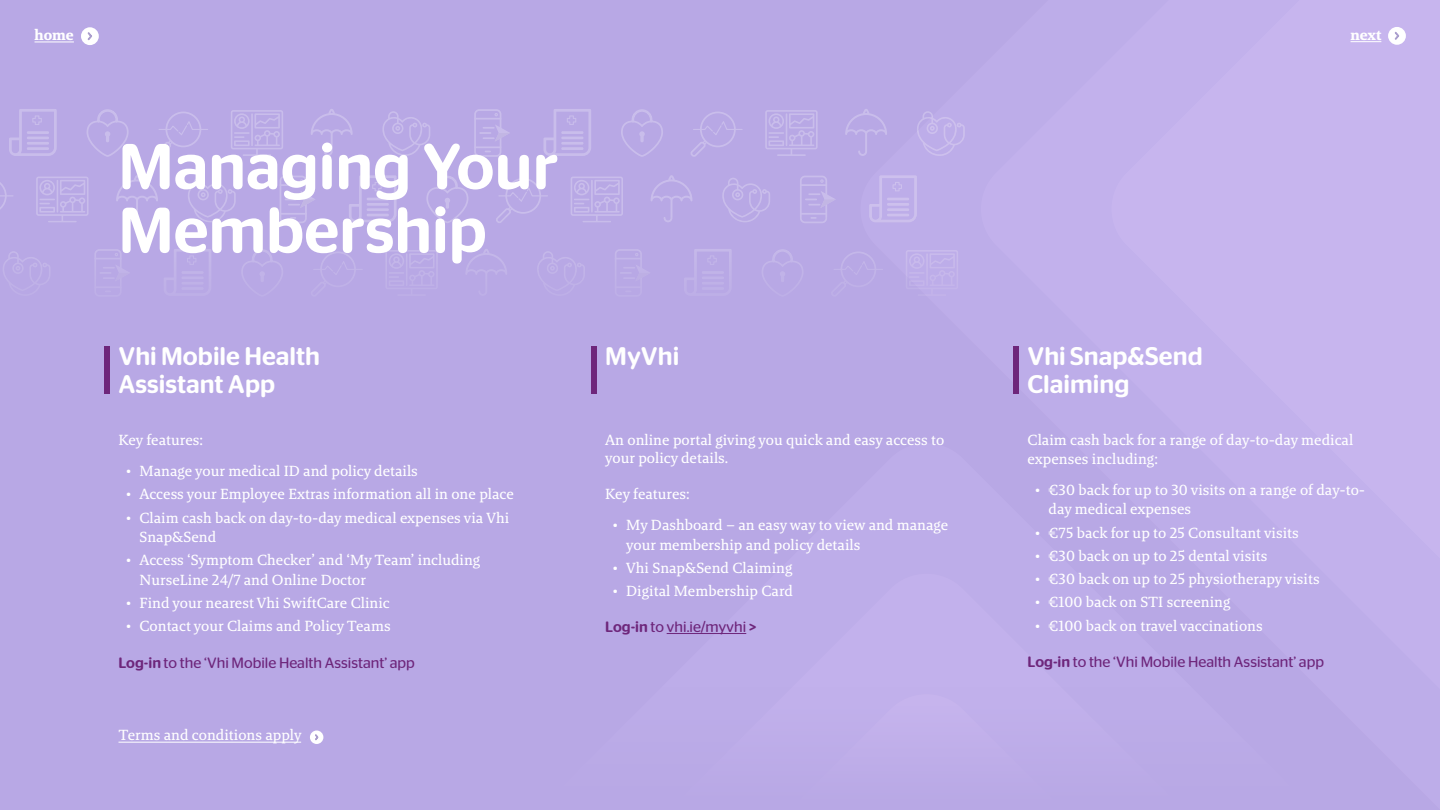
<style>
.page{position:relative;width:1440px;height:810px;background:#b8a8e5}
.page>*{position:absolute;margin:0;border:0;box-sizing:border-box;transform-origin:0 0}
.t1{font:500 64.5px/63.8px "Stag Sans Round";color:#fff}
.t2{font:500 25.5px/28.5px "Stag Sans Round";color:#fff}
.t3{font:15px/19.5px "Brando Text LF";color:#fff}
.t4{font:15px "Stag Sans Round";color:#6e267b}
.t5{font:15px "Brando Bold LF";color:#fff}
.s1{font-weight:500}
</style>
<div class="page">
<svg style="left:9px;top:109px;width:48px;height:47px"></svg>
<svg style="left:87px;top:109px;width:42px;height:48px"></svg>
<div style="left:166px;top:112px;width:35px;height:35px;border:2px solid #fff;border-radius:50%"></div>
<svg style="left:156px;top:119px;width:52px;height:38px"></svg>
<svg style="left:231px;top:110px;width:52px;height:46px"></svg>
<svg style="left:311px;top:109px;width:42px;height:47px"></svg>
<svg style="left:382px;top:111px;width:48px;height:45px"></svg>
<div style="left:474px;top:109px;width:27px;height:48px;border:2px solid #fff;border-radius:4px"></div>
<hr style="left:475px;top:146px;width:26px;height:2px;background:#fff">
<hr style="left:475px;top:118px;width:26px;height:2px;background:#fff">
<svg style="left:480px;top:124px;width:29px;height:18px"></svg>
<svg style="left:543px;top:109px;width:48px;height:47px"></svg>
<svg style="left:621px;top:109px;width:42px;height:48px"></svg>
<div style="left:700px;top:112px;width:36px;height:35px;border:2px solid #fff;border-radius:50%"></div>
<svg style="left:691px;top:119px;width:52px;height:38px"></svg>
<svg style="left:765px;top:110px;width:53px;height:46px"></svg>
<svg style="left:845px;top:117px;width:10px;height:18px"></svg>
<div style="left:800px;top:176px;width:27px;height:47px;border:2px solid #fff;border-radius:4px"></div>
<hr style="left:801px;top:213px;width:25px;height:2px;background:#fff">
<hr style="left:801px;top:184px;width:25px;height:2px;background:#fff">
<svg style="left:806px;top:191px;width:29px;height:17px"></svg>
<svg style="left:0;top:182px;width:13px;height:27px"></svg>
<svg style="left:36px;top:177px;width:53px;height:41px"></svg>
<svg style="left:116px;top:175px;width:42px;height:43px"></svg>
<svg style="left:188px;top:178px;width:48px;height:40px"></svg>
<div style="left:280px;top:176px;width:27px;height:47px;border:2px solid #fff;border-radius:4px"></div>
<hr style="left:280px;top:213px;width:26px;height:2px;background:#fff">
<hr style="left:280px;top:184px;width:26px;height:2px;background:#fff">
<svg style="left:285px;top:191px;width:30px;height:17px"></svg>
<svg style="left:349px;top:175px;width:48px;height:43px"></svg>
<svg style="left:426px;top:176px;width:42px;height:42px"></svg>
<div style="left:505px;top:178px;width:36px;height:36px;border:2px solid #fff;border-radius:50%"></div>
<svg style="left:497px;top:186px;width:51px;height:32px"></svg>
<svg style="left:571px;top:177px;width:52px;height:41px"></svg>
<svg style="left:651px;top:175px;width:41px;height:43px"></svg>
<svg style="left:722px;top:178px;width:48px;height:40px"></svg>
<div style="left:0;top:218px;width:974px;height:114px;background:#b8a8e5"></div>
<svg style="left:855px;top:109px;width:121px;height:618px"></svg>
<svg style="left:1111px;top:0;width:329px;height:558px;fill:#c7b5ee"></svg>
<div style="left:591px;top:346px;width:6px;height:48px;background:#6e267b"></div>
<hr style="left:667px;top:633px;width:79px;height:1px;background:#6e267b">
<div style="left:1013px;top:346px;width:6px;height:48px;background:#6e267b"></div>
<div style="left:104px;top:346px;width:6px;height:48px;background:#6e267b"></div>
<hr style="left:34px;top:42px;width:40px;height:1px;background:#fff">
<div style="left:81px;top:27px;width:18px;height:18px;background:#fff;border-radius:50%"></div>
<svg style="left:87px;top:32px;width:5px;height:9px"></svg>
<hr style="left:1351px;top:42px;width:30px;height:1px;background:#fff">
<div style="left:1388px;top:27px;width:18px;height:18px;background:#fff;border-radius:50%"></div>
<svg style="left:1394px;top:31px;width:5px;height:9px"></svg>
<hr style="left:118px;top:742px;width:183px;height:1px;background:#fff">
<div style="left:310px;top:730px;width:13px;height:14px;background:#fff;border-radius:50%"></div>
<svg style="left:315px;top:734px;width:4px;height:7px"></svg>
<p class="t5" style="left:34px;top:25px;width:41px">home</p>
<p class="t5" style="left:1351px;top:25px;width:33px">next</p>
<h1 class="t1" style="left:118px;top:134px;width:441px">Managing Your<br>Membership</h1>
<h2 class="t2" style="left:118px;top:342px;width:203px">Vhi Mobile Health<br>Assistant App</h2>
<p class="t3" style="left:118px;top:430px;width:86px">Key features:</p>
<p class="t3" style="left:126px;top:461px;width:293px">• Manage your medical ID and policy details</p>
<p class="t3" style="left:126px;top:484px;width:389px">• Access your Employee Extras information all in one place</p>
<p class="t3" style="left:140px;top:508px;width:371px;text-indent:-14px">• Claim cash back on day-to-day medical expenses via Vhi<br>Snap&amp;Send</p>
<p class="t3" style="left:140px;top:550px;width:342px;text-indent:-14px">• Access ‘Symptom Checker’ and ‘My Team’ including<br>NurseLine 24/7 and Online Doctor</p>
<p class="t3" style="left:126px;top:593px;width:265px">• Find your nearest Vhi SwiftCare Clinic</p>
<p class="t3" style="left:126px;top:616px;width:266px">• Contact your Claims and Policy Teams</p>
<p class="t4" style="left:118px;top:654px;width:298px"><span class="s1">Log-in</span> to the ‘Vhi Mobile Health Assistant’ app</p>
<p class="t3" style="left:118px;top:725px;width:185px">Terms and conditions apply</p>
<h2 class="t2" style="left:605px;top:342px;width:76px">MyVhi</h2>
<p class="t3" style="left:605px;top:431px;width:341px;line-height:18px">An online portal giving you quick and easy access to your policy details.</p>
<p class="t3" style="left:605px;top:484px;width:86px">Key features:</p>
<p class="t3" style="left:626px;top:515px;width:324px;text-indent:-14px">• My Dashboard – an easy way to view and manage your membership and policy details</p>
<p class="t3" style="left:613px;top:558px;width:181px">• Vhi Snap&amp;Send Claiming</p>
<p class="t3" style="left:613px;top:581px;width:182px">• Digital Membership Card</p>
<p class="t4" style="left:605px;top:618px;width:153px"><span class="s1">Log-in</span> to vhi.ie/myvhi <span class="s1">&gt;</span></p>
<h2 class="t2" style="left:1028px;top:342px;width:177px">Vhi Snap&amp;Send<br>Claiming</h2>
<p class="t3" style="left:1028px;top:431px;width:327px;line-height:18.8px">Claim cash back for a range of day-to-day medical expenses including:</p>
<p class="t3" style="left:1049px;top:480px;width:318px;text-indent:-14px">• €30 back for up to 30 visits on a range of day-to&shy;day medical expenses</p>
<p class="t3" style="left:1035px;top:523px;width:265px">• €75 back for up to 25 Consultant visits</p>
<p class="t3" style="left:1035px;top:546px;width:234px">• €30 back on up to 25 dental visits</p>
<p class="t3" style="left:1035px;top:569px;width:286px">• €30 back on up to 25 physiotherapy visits</p>
<p class="t3" style="left:1035px;top:592px;width:197px">• €100 back on STI screening</p>
<p class="t3" style="left:1035px;top:616px;width:229px">• €100 back on travel vaccinations</p>
<p class="t4" style="left:1028px;top:653px;width:298px"><span class="s1">Log-in</span> to the ‘Vhi Mobile Health Assistant’ app</p>
</div>
